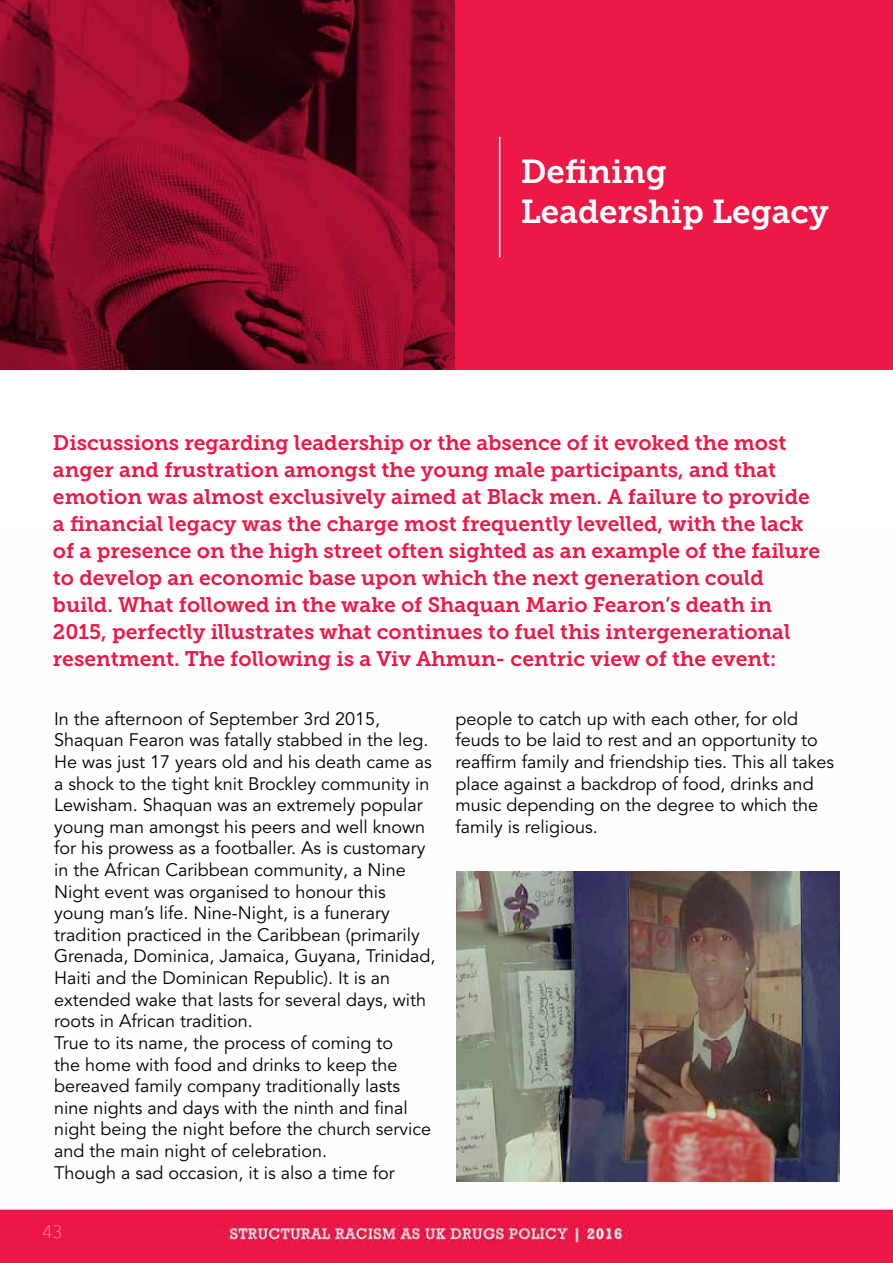
<style>
.page{position:relative;width:893px;height:1263px;background:#fff}
.page>*{position:absolute;margin:0;border:0;box-sizing:border-box;transform-origin:0 0}
.t1{font:33px/39.6px "Museo Slab 700";color:#fff}
.t2{font:21px/27px "Museo Slab 700";color:#ed1846}
.t3{font:18px/21.6px "Avenir LT Pro";color:#000}
.t4{font:200 18px "Avenir Next";color:#fff}
</style>
<div class="page">
<img style="left:0;top:871px;width:893px;height:392px">
<img style="left:0;top:0;width:456px;height:370px">
<div style="left:456px;top:0;width:437px;height:370px;background:#ed1846"></div>
<img style="left:456px;top:872px;width:384px;height:310px">
<hr style="left:499px;top:137px;width:1px;height:120px;background:#fff">
<h1 class="t1" style="left:521px;top:152px;width:310px">Defining<br>Leadership Legacy</h1>
<p class="t2" style="left:53px;top:429px;width:769px">Discussions regarding leadership or the absence of it evoked the most anger and frustration amongst the young male participants, and that emotion was almost exclusively aimed at Black men. A failure to provide a financial legacy was the charge most frequently levelled, with the lack of a presence on the high street often sighted as an example of the failure to develop an economic base upon which the next generation could build. What followed in the wake of Shaquan Mario Fearon’s death in 2015, perfectly illustrates what continues to fuel this intergenerational resentment. The following is a Viv Ahmun- centric view of the event:</p>
<p class="t3" style="left:54px;top:708px;width:383px">In the afternoon of September 3rd 2015, Shaquan Fearon was fatally stabbed in the leg.<br>He was just 17 years old and his death came as a shock to the tight knit Brockley community in Lewisham. Shaquan was an extremely popular young man amongst his peers and well known for his prowess as a footballer. As is customary in the African Caribbean community, a Nine Night event was organised to honour this young man’s life. Nine-Night, is a funerary tradition practiced in the Caribbean (primarily Grenada, Dominica, Jamaica, Guyana, Trinidad, Haiti and the Dominican Republic). It is an extended wake that lasts for several days, with roots in African tradition.<br>True to its name, the process of coming to<br>the home with food and drinks to keep the bereaved family company traditionally lasts nine nights and days with the ninth and final night being the night before the church service and the main night of celebration.<br>Though a sad occasion, it is also a time for</p>
<p class="t3" style="left:456px;top:708px;width:380px">people to catch up with each other, for old feuds to be laid to rest and an opportunity to reaffirm family and friendship ties. This all takes place against a backdrop of food, drinks and music depending on the degree to which the family is religious.</p>
<p class="t4" style="left:43px;top:1221px;width:22px">43</p>
</div>
